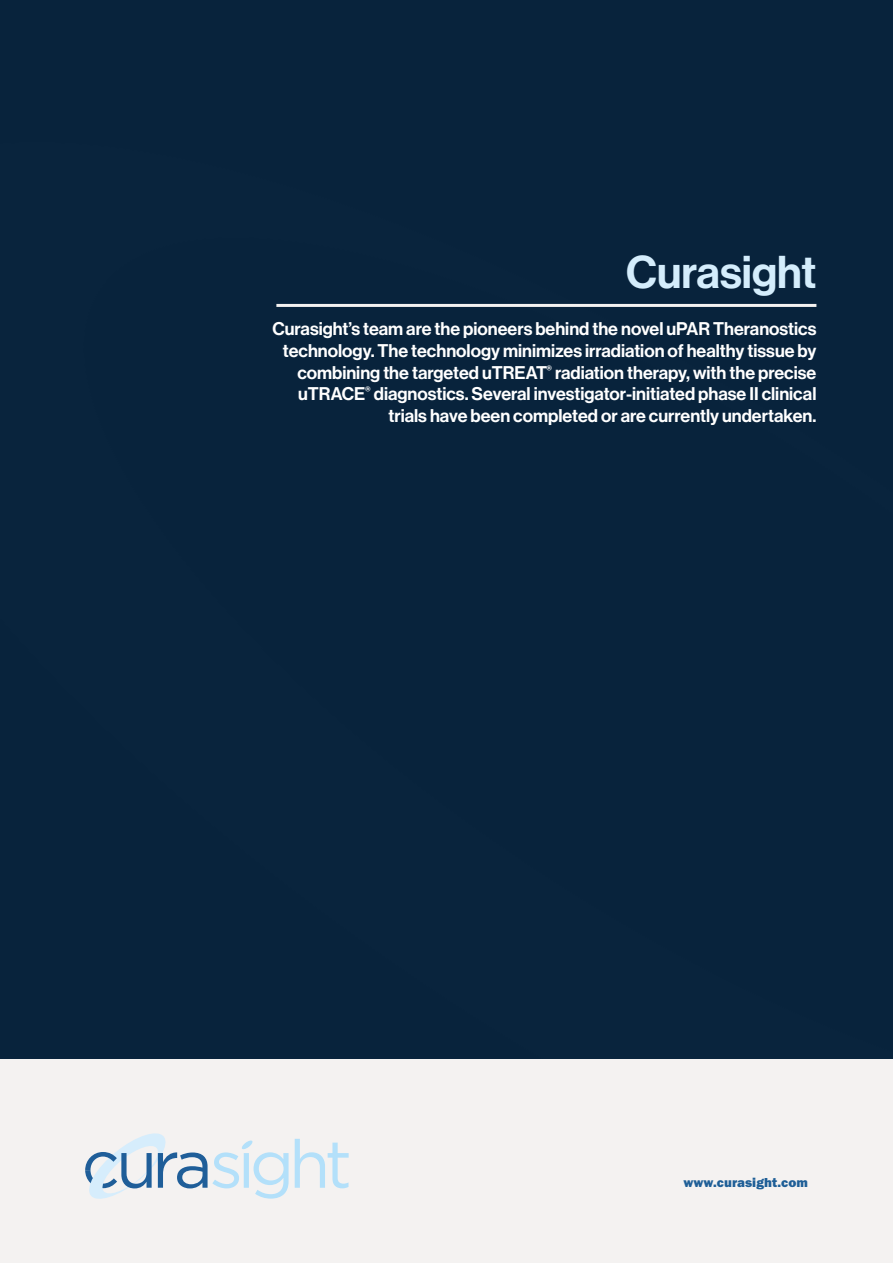
<style>
.page{position:relative;width:893px;height:1263px;background:#fff}
.page>*{position:absolute;margin:0;border:0;box-sizing:border-box;transform-origin:0 0}
.t1{font:45px "N Haas Grotesk DS Pro 65 Md";color:#d4edfc}
.t2{font:18px/21.6px "N Haas Grotesk DS Pro 65 Md";color:#fff;text-align:right}
.t3{font:13.5px "Franklin Gothic URW Hea";color:#1f5f97}
</style>
<div class="page">
<div style="left:0;top:0;width:893px;height:1062px;background:#08233c"></div>
<div style="left:0;top:1060px;width:893px;height:203px;background:#f4f2f1"></div>
<hr style="left:276px;top:304px;width:540px;height:3px;background:#f4f2f1">
<svg style="left:85px;top:1133px;width:264px;height:66px"></svg>
<h1 class="t1" style="left:626px;top:246px;width:192px">Curasight</h1>
<p class="t2" style="left:272px;top:319px;width:545px">Curasight’s team are the pioneers behind the novel uPAR Theranostics technology. The technology minimizes irradiation of healthy tissue by combining the targeted uTREAT<sup>®</sup> radiation therapy, with the precise uTRACE<sup>®</sup> diagnostics. Several investigator-initiated phase II clinical trials have been completed or are currently undertaken.</p>
<p class="t3" style="left:683px;top:1173px;width:126px">www.curasight.com</p>
</div>
